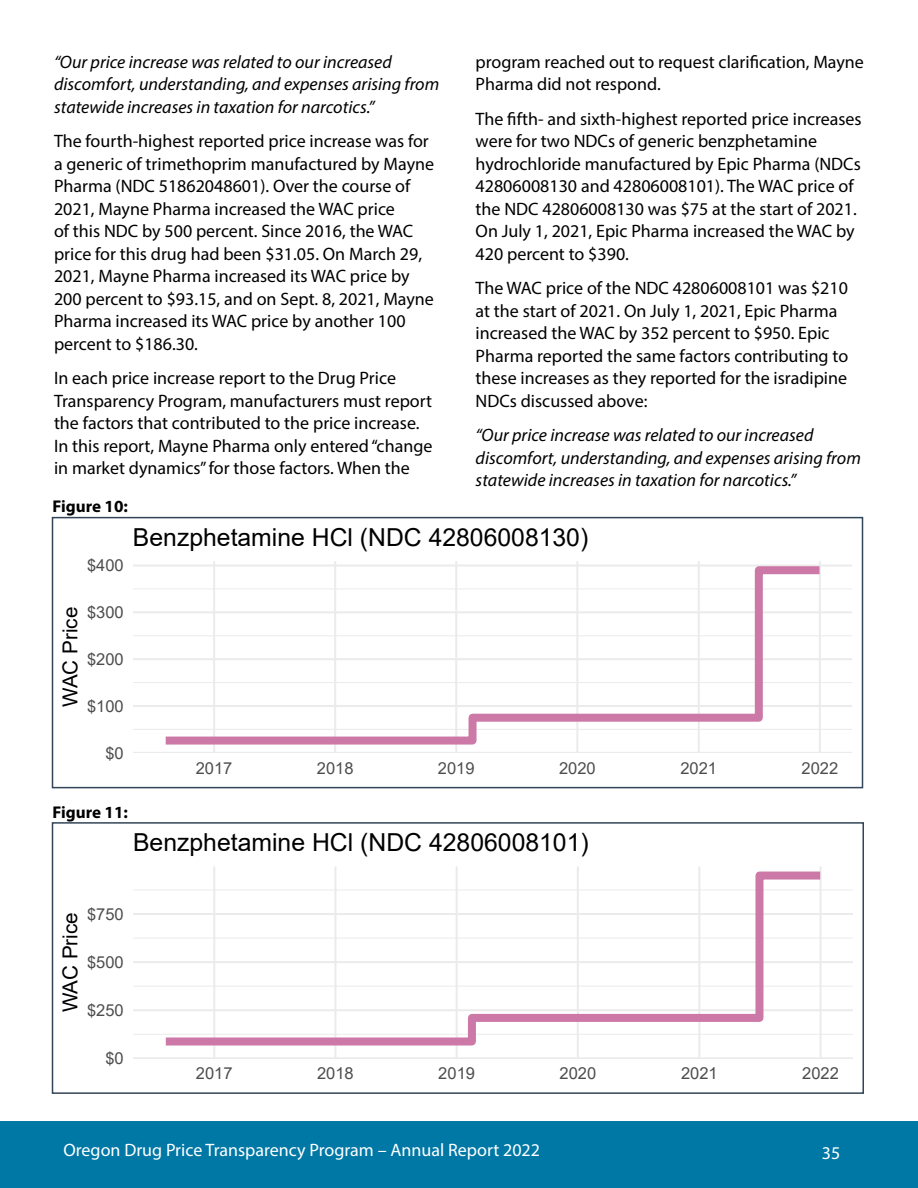
<style>
.page{position:relative;width:918px;height:1188px;background:#fff}
.page>*{position:absolute;margin:0;border:0;box-sizing:border-box;transform-origin:0 0}
.t1{font:24.75px "Arial";color:#000}
.t2{font:20.7px "Arial";color:#000}
.body{font:18px/22.5px "Myriad Pro";color:#000}
.body-2{font:italic 18px/22.5px "Myriad Pro";color:#000}
.t3{font:18px "Myriad Pro";color:#fff}
.body-3{font:700 17.1px "Myriad Pro";color:#000}
.t4{font:16.5px "Arial";color:#4d4d4d}
</style>
<div class="page">
<div style="left:0;top:1121px;width:918px;height:67px;background:#0078a6"></div>
<hr style="left:133px;top:729px;width:719px;height:1px;background:#ebebeb">
<hr style="left:133px;top:682px;width:719px;height:1px;background:#ebebeb">
<hr style="left:133px;top:635px;width:719px;height:1px;background:#ebebeb">
<hr style="left:133px;top:588px;width:719px;height:1px;background:#ebebeb">
<hr style="left:133px;top:752px;width:719px;height:1px;background:#ebebeb">
<hr style="left:133px;top:705px;width:719px;height:2px;background:#ebebeb">
<hr style="left:133px;top:658px;width:719px;height:2px;background:#ebebeb">
<hr style="left:133px;top:611px;width:719px;height:2px;background:#ebebeb">
<hr style="left:133px;top:565px;width:719px;height:2px;background:#ebebeb">
<hr style="left:213px;top:561px;width:2px;height:192px;background:#ebebeb">
<hr style="left:334px;top:561px;width:2px;height:192px;background:#ebebeb">
<hr style="left:455px;top:561px;width:2px;height:192px;background:#ebebeb">
<hr style="left:576px;top:561px;width:2px;height:192px;background:#ebebeb">
<hr style="left:698px;top:561px;width:2px;height:192px;background:#ebebeb">
<hr style="left:819px;top:561px;width:2px;height:192px;background:#ebebeb">
<svg style="left:165px;top:564px;width:655px;height:181px"></svg>
<div style="left:52px;top:517px;width:811px;height:271px;border:2px solid #334558"></div>
<hr style="left:133px;top:1034px;width:720px;height:1px;background:#ebebeb">
<hr style="left:133px;top:986px;width:720px;height:1px;background:#ebebeb">
<hr style="left:133px;top:938px;width:720px;height:1px;background:#ebebeb">
<hr style="left:133px;top:889px;width:720px;height:1px;background:#ebebeb">
<hr style="left:133px;top:1057px;width:720px;height:1px;background:#ebebeb">
<hr style="left:133px;top:1009px;width:720px;height:2px;background:#ebebeb">
<hr style="left:133px;top:961px;width:720px;height:2px;background:#ebebeb">
<hr style="left:133px;top:913px;width:720px;height:2px;background:#ebebeb">
<hr style="left:213px;top:866px;width:2px;height:192px;background:#ebebeb">
<hr style="left:334px;top:866px;width:2px;height:192px;background:#ebebeb">
<hr style="left:456px;top:866px;width:2px;height:192px;background:#ebebeb">
<hr style="left:577px;top:866px;width:2px;height:192px;background:#ebebeb">
<hr style="left:698px;top:866px;width:2px;height:192px;background:#ebebeb">
<hr style="left:820px;top:866px;width:2px;height:192px;background:#ebebeb">
<svg style="left:165px;top:871px;width:656px;height:175px"></svg>
<div style="left:52px;top:822px;width:812px;height:272px;border:2px solid #334558"></div>
<p class="body-2" style="left:54px;top:50px;width:387px">“Our price increase was related to our increased discomfort, understanding, and expenses arising from statewide increases in taxation for narcotics.”</p>
<p class="body" style="left:54px;top:129px;width:382px">The fourth-highest reported price increase was for a generic of trimethoprim manufactured by Mayne Pharma (NDC 51862048601). Over the course of 2021, Mayne Pharma increased the WAC price<br>of this NDC by 500 percent. Since 2016, the WAC price for this drug had been $31.05. On March 29, 2021, Mayne Pharma increased its WAC price by 200 percent to $93.15, and on Sept. 8, 2021, Mayne Pharma increased its WAC price by another 100 percent to $186.30.</p>
<p class="body" style="left:54px;top:366px;width:380px">In each price increase report to the Drug Price Transparency Program, manufacturers must report the factors that contributed to the price increase.<br>In this report, Mayne Pharma only entered “change in market dynamics” for those factors. When the</p>
<p class="body-3" style="left:52px;top:496px;width:77px">Figure 10:</p>
<p class="body" style="left:476px;top:50px;width:390px">program reached out to request clarification, Mayne<br>Pharma did not respond.</p>
<p class="body" style="left:476px;top:107px;width:388px">The fifth- and sixth-highest reported price increases were for two NDCs of generic benzphetamine hydrochloride manufactured by Epic Pharma (NDCs 42806008130 and 42806008101). The WAC price of the NDC 42806008130 was $75 at the start of 2021.<br>On July 1, 2021, Epic Pharma increased the WAC by 420 percent to $390.</p>
<p class="body" style="left:476px;top:276px;width:374px">The WAC price of the NDC 42806008101 was $210 at the start of 2021. On July 1, 2021, Epic Pharma increased the WAC by 352 percent to $950. Epic Pharma reported the same factors contributing to these increases as they reported for the isradipine NDCs discussed above:</p>
<p class="body-2" style="left:476px;top:423px;width:387px">“Our price increase was related to our increased discomfort, understanding, and expenses arising from statewide increases in taxation for narcotics.”</p>
<p class="t4" style="left:87px;top:554px;width:38px">$400</p>
<h1 class="t1" style="left:133px;top:520px;width:457px">Benzphetamine HCl (NDC 42806008130)</h1>
<p class="t2" style="left:56px;top:707px;width:102px;rotate:-90deg">WAC Price</p>
<p class="t4" style="left:87px;top:601px;width:38px">$300</p>
<p class="t4" style="left:87px;top:648px;width:38px">$200</p>
<p class="t4" style="left:87px;top:695px;width:38px">$100</p>
<p class="t4" style="left:105px;top:742px;width:20px">$0</p>
<p class="t4" style="left:196px;top:757px;width:38px">2017</p>
<p class="t4" style="left:317px;top:757px;width:38px">2018</p>
<p class="t4" style="left:438px;top:757px;width:38px">2019</p>
<p class="t4" style="left:559px;top:757px;width:38px">2020</p>
<p class="t4" style="left:680px;top:757px;width:38px">2021</p>
<p class="t4" style="left:802px;top:757px;width:38px">2022</p>
<p class="body-3" style="left:52px;top:801px;width:77px">Figure 11:</p>
<h1 class="t1" style="left:133px;top:825px;width:457px">Benzphetamine HCl (NDC 42806008101)</h1>
<p class="t2" style="left:56px;top:1012px;width:102px;rotate:-90deg">WAC Price</p>
<p class="t4" style="left:87px;top:903px;width:38px">$750</p>
<p class="t4" style="left:87px;top:951px;width:38px">$500</p>
<p class="t4" style="left:87px;top:999px;width:38px">$250</p>
<p class="t4" style="left:105px;top:1047px;width:20px">$0</p>
<p class="t4" style="left:196px;top:1062px;width:38px">2017</p>
<p class="t4" style="left:317px;top:1062px;width:38px">2018</p>
<p class="t4" style="left:438px;top:1062px;width:38px">2019</p>
<p class="t4" style="left:560px;top:1062px;width:38px">2020</p>
<p class="t4" style="left:681px;top:1062px;width:38px">2021</p>
<p class="t4" style="left:802px;top:1062px;width:38px">2022</p>
<p class="t3" style="left:63px;top:1139px;width:478px">Oregon Drug Price Transparency Program – Annual Report 2022</p>
<p class="t3" style="left:822px;top:1142px;width:20px">35</p>
</div>
